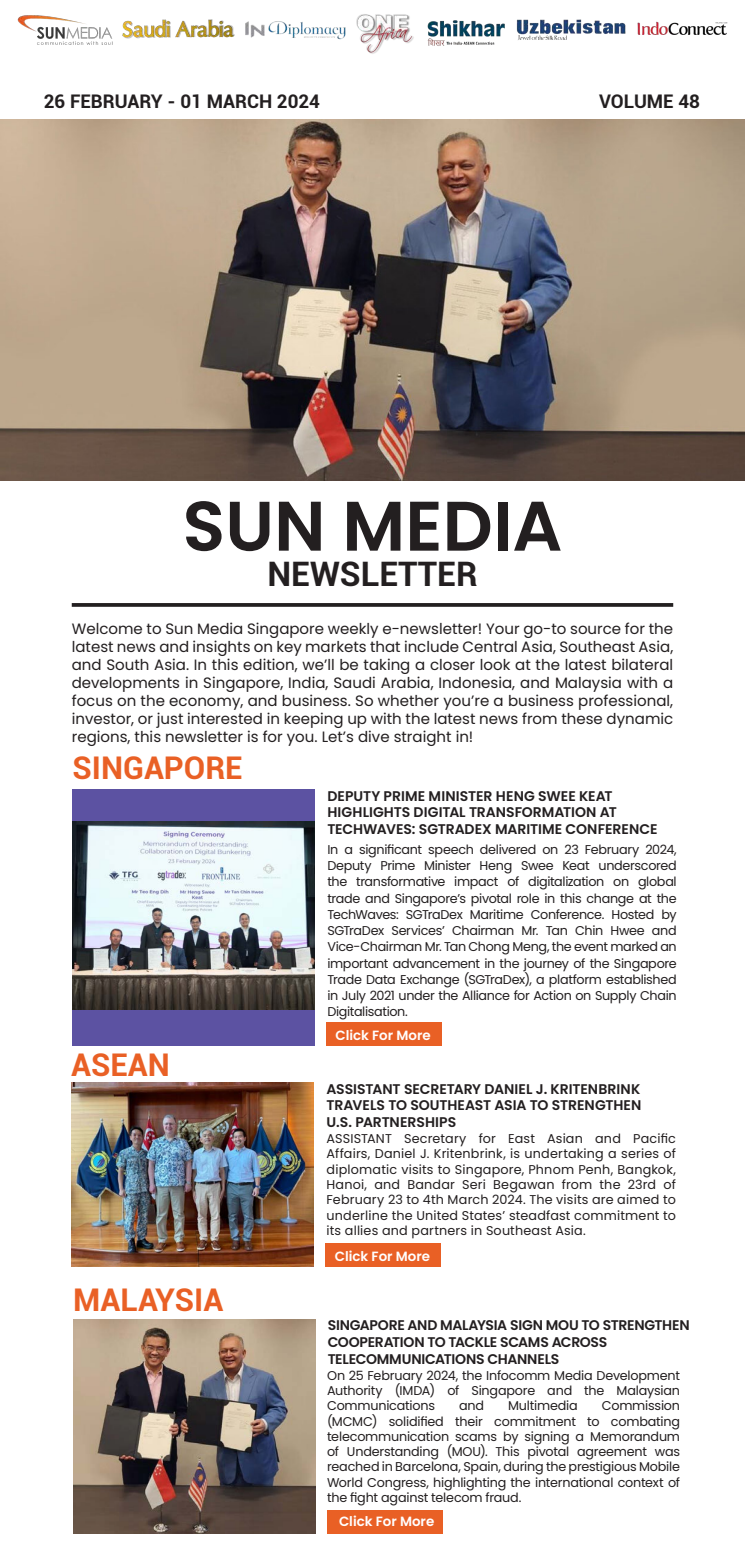
<style>
.page{position:relative;width:745px;height:1549px;background:#fff}
.page>*{position:absolute;margin:0;border:0;box-sizing:border-box;transform-origin:0 0}
.t1{font:600 70px "Poppins";color:#231f20}
.t2{font:700 33.75px "Roboto";color:#231f20}
.t3{font:700 31.25px "Roboto";color:#e96025}
.t4{font:700 18.75px "Roboto";color:#231f20}
.t5{font:15px/18px "Poppins";color:#231f20;text-align:justify}
.t6{font:600 14px/16.8px "Poppins";letter-spacing:-.01em;color:#231f20}
.t7{font:600 13.38px "Poppins";color:#fff}
.t8{font:12.75px/15.2px "Poppins";letter-spacing:-.015em;color:#231f20;text-align:justify}
</style>
<div class="page">
<img style="left:17px;top:14px;width:711px;height:1520px">
<div style="left:72px;top:789px;width:242px;height:256px;background:#5c52a2"></div>
<img style="left:72px;top:821px;width:242px;height:188px">
<div style="left:326px;top:1022px;width:115px;height:23px;background:#e96025"></div>
<img style="left:72px;top:1082px;width:241px;height:184px">
<div style="left:326px;top:1243px;width:114px;height:23px;background:#e96025"></div>
<img style="left:73px;top:1319px;width:242px;height:214px">
<img style="left:0;top:119px;width:744px;height:362px">
<div style="left:327px;top:1510px;width:115px;height:23px;background:#e96025"></div>
<p class="t4" style="left:44px;top:88px;width:277px">26 FEBRUARY - 01 MARCH 2024</p>
<p class="t4" style="left:598px;top:88px;width:102px">VOLUME 48</p>
<p class="t1" style="left:182px;top:485px;width:381px">SUN MEDIA</p>
<p class="t2" style="left:267px;top:550px;width:211px">NEWSLETTER</p>
<p class="t5" style="left:72px;top:620px;width:602px">Welcome to Sun Media Singapore weekly e-newsletter! Your go-to source for the latest news and insights on key markets that include Central Asia, Southeast Asia, and South Asia. In this edition, we’ll be taking a closer look at the latest bilateral developments in Singapore, India, Saudi Arabia, Indonesia, and Malaysia with a focus on the economy, and business. So whether you’re a business professional, investor, or just interested in keeping up with the latest news from these dynamic regions, this newsletter is for you. Let’s dive straight in!</p>
<p class="t3" style="left:72px;top:745px;width:171px">SINGAPORE</p>
<p class="t3" style="left:71px;top:1042px;width:100px">ASEAN</p>
<p class="t3" style="left:73px;top:1277px;width:152px">MALAYSIA</p>
<p class="t6" style="left:327px;top:787px;width:331px">DEPUTY PRIME MINISTER HENG SWEE KEAT<br>HIGHLIGHTS DIGITAL TRANSFORMATION AT<br>TECHWAVES: SGTRADEX MARITIME CONFERENCE</p>
<p class="t8" style="left:327px;top:841px;width:350px;line-height:16.2px">In a significant speech delivered on 23 February 2024, Deputy Prime Minister Heng Swee Keat underscored the transformative impact of digitalization on global trade and Singapore’s pivotal role in this change at the TechWaves: SGTraDex Maritime Conference. Hosted by SGTraDex Services’ Chairman Mr. Tan Chin Hwee and Vice-Chairman Mr. Tan Chong Meng, the event marked an important advancement in the journey of the Singapore Trade Data Exchange (SGTraDex), a platform established in July 2021 under the Alliance for Action on Supply Chain Digitalisation.</p>
<p class="t7" style="left:335px;top:1027px;width:97px">Click For More</p>
<p class="t6" style="left:326px;top:1080px;width:316px">ASSISTANT SECRETARY DANIEL J. KRITENBRINK<br>TRAVELS TO SOUTHEAST ASIA TO STRENGTHEN</p>
<p class="t6" style="left:326px;top:1114px;width:131px">U.S. PARTNERSHIPS</p>
<p class="t8" style="left:326px;top:1131px;width:350px">ASSISTANT Secretary for East Asian and Pacific Affairs, Daniel J. Kritenbrink, is undertaking a series of diplomatic visits to Singapore, Phnom Penh, Bangkok, Hanoi, and Bandar Seri Begawan from the 23rd of February 23 to 4th March 2024. The visits are aimed to underline the United States’ steadfast commitment to its allies and partners in Southeast Asia.</p>
<p class="t7" style="left:334px;top:1248px;width:97px">Click For More</p>
<p class="t6" style="left:327px;top:1316px;width:363px">SINGAPORE AND MALAYSIA SIGN MOU TO STRENGTHEN<br>COOPERATION TO TACKLE SCAMS ACROSS<br>TELECOMMUNICATIONS CHANNELS</p>
<p class="t8" style="left:327px;top:1367px;width:354px">On 25 February 2024, the Infocomm Media Development Authority (IMDA) of Singapore and the Malaysian Communications</p>
<p class="t8" style="left:327px;top:1398px;width:354px;text-indent:274px">Commission (MCMC) solidified their commitment to combating telecommunication scams by signing a Memorandum of Understanding (MOU). This pivotal agreement was reached in Barcelona, Spain, during the prestigious Mobile World Congress, highlighting the international context of the fight against telecom fraud.</p>
<p class="t7" style="left:339px;top:1513px;width:97px">Click For More</p>
<p class="t8" style="left:458px;top:1398px;width:27px">and</p>
<p class="t8" style="left:507px;top:1398px;width:71px">Multimedia</p>
</div>
